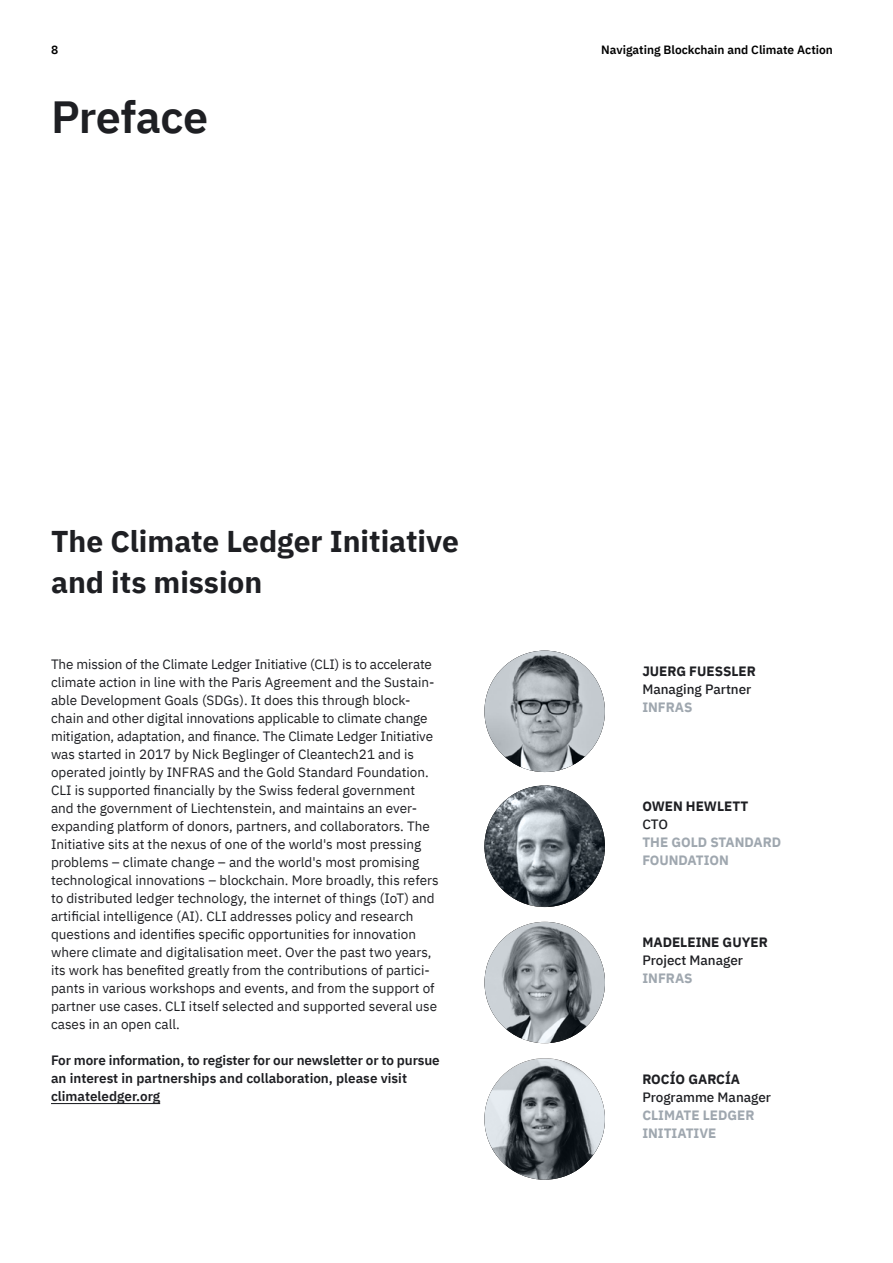
<style>
.page{position:relative;width:893px;height:1263px;background:#fff}
.page>*{position:absolute;margin:0;border:0;box-sizing:border-box;transform-origin:0 0}
.t1{font:600 45px "IBM Plex Sans";letter-spacing:-.015em;color:#1e1f23}
.t2{font:700 30px/41.2px "IBM Plex Sans";color:#1e1f23}
.t3{font:13.5px/18px "IBM Plex Sans";color:#1e1f23}
.t4{font:600 13.5px/18px "IBM Plex Sans";letter-spacing:-.005em;color:#1e1f23}
.t5{font:700 13.5px/18px "IBM Plex Sans";color:#9fa7af}
.t6{font:700 13.5px "IBM Plex Sans";color:#1e1f23}
.t7{font:500 13.5px "IBM Plex Sans";color:#1e1f23}
.t8{font:600 12px "IBM Plex Sans";color:#000}
</style>
<div class="page">
<img style="left:488px;top:922px;width:117px;height:121px">
<svg style="left:484px;top:922px;width:121px;height:121px;background:#92989d"></svg>
<hr style="left:51px;top:1103px;width:109px;height:1px;background:#1e1f23">
<img style="left:488px;top:651px;width:117px;height:121px">
<svg style="left:484px;top:651px;width:121px;height:121px;background:#9fa5aa"></svg>
<img style="left:485px;top:789px;width:120px;height:118px">
<svg style="left:484px;top:785px;width:121px;height:122px;background:#636b72"></svg>
<img style="left:484px;top:1058px;width:121px;height:122px">
<svg style="left:484px;top:1059px;width:121px;height:121px;background:#7b8186"></svg>
<p class="t8" style="left:51px;top:40px;width:9px">8</p>
<p class="t8" style="left:601px;top:40px;width:233px">Navigating Blockchain and Climate Action</p>
<h1 class="t1" style="left:51px;top:82px;width:159px">Preface</h1>
<h2 class="t2" style="left:51px;top:518px;width:409px">The Climate Ledger Initiative and its mission</h2>
<p class="t3" style="left:51px;top:654px;width:389px">The mission of the Climate Ledger Initiative (CLI) is to accelerate climate action in line with the Paris Agreement and the Sustain&shy;able Development Goals (SDGs). It does this through block&shy;chain and other digital innovations applicable to climate change mitigation, adaptation, and finance. The Climate Ledger Initiative was started in 2017 by Nick Beglinger of Cleantech21 and is operated jointly by INFRAS and the Gold Standard Foundation.<br>CLI is supported financially by the Swiss federal government and the government of Liechtenstein, and maintains an ever&shy;expanding platform of donors, partners, and collaborators. The Initiative sits at the nexus of one of the world's most pressing problems – climate change – and the world's most promising technological innovations – blockchain. More broadly, this refers to distributed ledger technology, the internet of things (IoT) and artificial intelligence (AI). CLI addresses policy and research questions and identifies specific opportunities for innovation where climate and digitalisation meet. Over the past two years, its work has benefited greatly from the contributions of partici&shy;pants in various workshops and events, and from the support of partner use cases. CLI itself selected and supported several use cases in an open call.</p>
<p class="t4" style="left:51px;top:1050px;width:390px">For more information, to register for our newsletter or to pursue an interest in partnerships and collaboration, please visit climateledger.org</p>
<p class="t6" style="left:642px;top:660px;width:115px">JUERG FUESSLER</p>
<p class="t7" style="left:642px;top:679px;width:111px">Managing Partner</p>
<p class="t5" style="left:642px;top:697px;width:52px">INFRAS</p>
<p class="t6" style="left:642px;top:795px;width:108px">OWEN HEWLETT</p>
<p class="t7" style="left:642px;top:813px;width:27px">CTO</p>
<p class="t5" style="left:642px;top:832px;width:140px">THE GOLD STANDARD<br>FOUNDATION</p>
<p class="t6" style="left:642px;top:931px;width:127px">MADELEINE GUYER</p>
<p class="t7" style="left:642px;top:949px;width:102px">Project Manager</p>
<p class="t5" style="left:642px;top:968px;width:52px">INFRAS</p>
<p class="t6" style="left:642px;top:1068px;width:99px">ROCÍO GARCÍA</p>
<p class="t7" style="left:642px;top:1086px;width:130px">Programme Manager</p>
<p class="t5" style="left:642px;top:1105px;width:114px">CLIMATE LEDGER<br>INITIATIVE</p>
</div>
